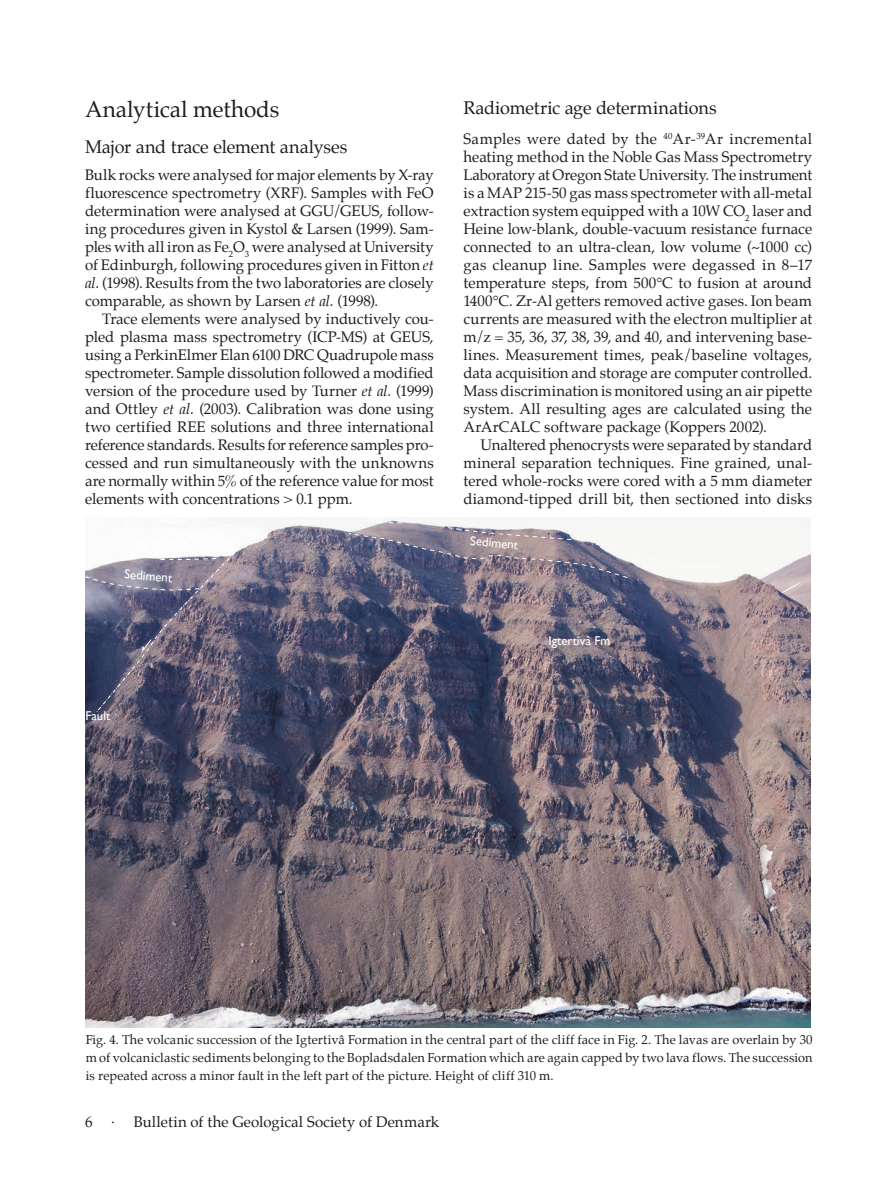
<style>
.page{position:relative;width:893px;height:1191px;background:#fff}
.page>*{position:absolute;margin:0;border:0;box-sizing:border-box;transform-origin:0 0}
.t1{font:22.5px "Palatino";color:#1d1d1b}
.t2{font:18px "Palatino";letter-spacing:-.01em;color:#1d1d1b}
.t3{font:15px/18px "Palatino";color:#1d1d1b;text-align:justify}
.t4{font:12.75px/18px "Palatino";letter-spacing:.01em;color:#1d1d1b;text-align:justify}
.t5{font:12.75px "Gill Sans";color:#fff}
.s1{font-style:italic}
</style>
<div class="page">
<img style="left:85px;top:517px;width:726px;height:510px">
<svg style="left:348px;top:521px;width:280px;height:57px"></svg>
<svg style="left:85px;top:556px;width:147px;height:157px;background:#6b687e"></svg>
<h1 class="t1" style="left:85px;top:91px;width:196px">Analytical methods</h1>
<p class="t2" style="left:85px;top:132px;width:264px">Major and trace element analyses</p>
<p class="t3" style="left:85px;top:166px;width:350px">Bulk rocks were analysed for major elements by X-ray fluorescence spectrometry (XRF). Samples with FeO determination were analysed at GGU/GEUS, follow&shy;ing procedures given in Kystol &amp; Larsen (1999). Sam&shy;ples with all iron as Fe<sub>2</sub>O<sub>3</sub> were analysed at University of Edinburgh, following procedures given in Fitton <span class="s1">et al.</span> (1998). Results from the two laboratories are closely comparable, as shown by Larsen <span class="s1">et al.</span> (1998).</p>
<p class="t3" style="left:85px;top:310px;width:350px;text-indent:17px">Trace elements were analysed by inductively cou&shy;pled plasma mass spectrometry (ICP-MS) at GEUS, using a PerkinElmer Elan 6100 DRC Quadrupole mass spectrometer. Sample dissolution followed a modified version of the procedure used by Turner <span class="s1">et al.</span> (1999) and Ottley <span class="s1">et al.</span> (2003). Calibration was done using two certified REE solutions and three international reference standards. Results for reference samples pro&shy;cessed and run simultaneously with the unknowns are normally within 5% of the reference value for most elements with concentrations &gt; 0.1 ppm.</p>
<p class="t5" style="left:125px;top:566px;width:50px;rotate:5deg">Sediment</p>
<p class="t5" style="left:85px;top:708px;width:26px">Fault</p>
<p class="t2" style="left:464px;top:93px;width:255px">Radiometric age determinations</p>
<p class="t3" style="left:463px;top:130px;width:350px">Samples were dated by the <sup>40</sup>Ar-<sup>39</sup>Ar incremental heating method in the Noble Gas Mass Spectrometry Laboratory at Oregon State University. The instrument is a MAP 215-50 gas mass spectrometer with all-metal extraction system equipped with a 10W CO<sub>2</sub> laser and Heine low-blank, double-vacuum resistance furnace connected to an ultra-clean, low volume (~1000 cc) gas cleanup line. Samples were degassed in 8–17 temperature steps, from 500°C to fusion at around 1400°C. Zr-Al getters removed active gases. Ion beam currents are measured with the electron multiplier at m/z = 35, 36, 37, 38, 39, and 40, and intervening base&shy;lines. Measurement times, peak/baseline voltages, data acquisition and storage are computer controlled.<br>Mass discrimination is monitored using an air pipette system. All resulting ages are calculated using the ArArCALC software package (Koppers 2002).</p>
<p class="t3" style="left:463px;top:436px;width:350px;text-indent:17px">Unaltered phenocrysts were separated by standard mineral separation techniques. Fine grained, unal&shy;tered whole-rocks were cored with a 5 mm diameter diamond-tipped drill bit, then sectioned into disks</p>
<p class="t5" style="left:471px;top:533px;width:50px;rotate:5deg">Sediment</p>
<p class="t5" style="left:549px;top:633px;width:63px">Igtertivâ Fm</p>
<p class="t4" style="left:86px;top:1031px;width:728px">Fig. 4. The volcanic succession of the Igtertivâ Formation in the central part of the cliff face in Fig. 2. The lavas are overlain by 30 m of volcaniclastic sediments belonging to the Bopladsdalen Formation which are again capped by two lava flows. The succession is repeated across a minor fault in the left part of the picture. Height of cliff 310 m.</p>
<p class="t3" style="left:85px;top:1113px;width:31px">6 ·</p>
<p class="t3" style="left:134px;top:1113px;width:307px">Bulletin of the Geological Society of Denmark</p>
</div>
